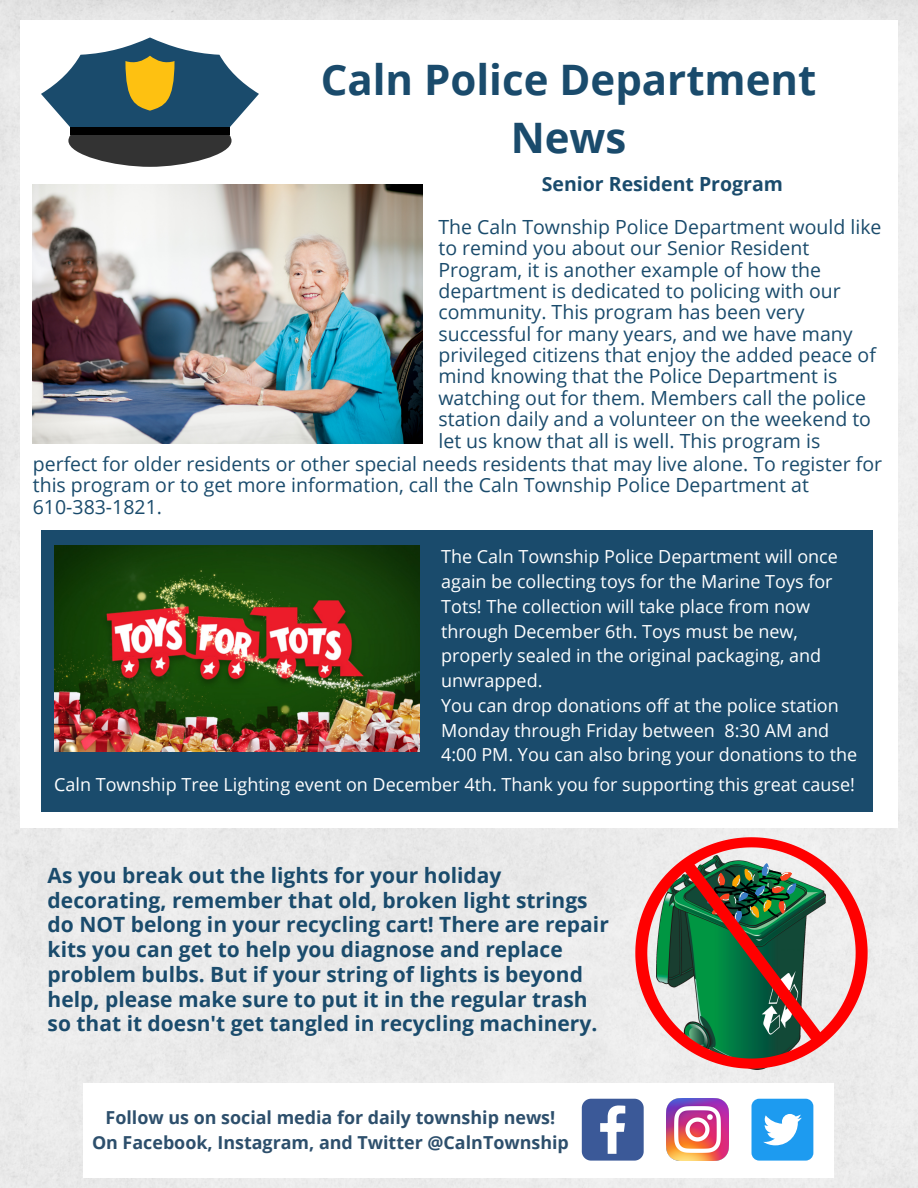
<style>
.page{position:relative;width:918px;height:1188px;background:#fff}
.page>*{position:absolute;margin:0;border:0;box-sizing:border-box;transform-origin:0 0}
.t1{font:700 42px/58.5px "Open Sans";color:#1a4b6c;text-align:center}
.t2{font:700 21px/24.8px "Open Sans";color:#1a4b6c}
.t3{font:19.5px/21.3px "Open Sans";color:#1a4b6c}
.t4{font:700 19.5px "Open Sans";color:#1a4b6c}
.t5{font:18px/24.8px "Open Sans";color:#fff}
.t6{font:700 17.85px/25px "Open Sans";color:#2d4f6c;text-align:center}
</style>
<div class="page">
<div style="left:41px;top:530px;width:831px;height:281px;background:#1a4b6c"></div>
<svg style="left:41px;top:37px;width:218px;height:90px"></svg>
<svg style="left:68px;top:135px;width:164px;height:32px"></svg>
<div style="left:71px;top:127px;width:159px;height:8px;background:#000"></div>
<img style="left:54px;top:546px;width:366px;height:206px">
<svg style="left:632px;top:829px;width:239px;height:248px;background:#e7b8b5"></svg>
<svg style="left:669px;top:846px;width:167px;height:212px;background:#6f7a62"></svg>
<svg style="left:582px;top:1099px;width:62px;height:62px"></svg>
<img style="left:667px;top:1099px;width:62px;height:62px">
<div style="left:752px;top:1099px;width:61px;height:62px;background:#1d9bf0;border-radius:8px"></div>
<svg style="left:763px;top:1114px;width:39px;height:31px"></svg>
<img style="left:33px;top:184px;width:389px;height:260px">
<h1 class="t1" style="left:321px;top:49px;width:497px">Caln Police Department<br>News</h1>
<p class="t4" style="left:542px;top:170px;width:243px">Senior Resident Program</p>
<p class="t3" style="left:438px;top:216px;width:445px">The Caln Township Police Department would like to remind you about our Senior Resident Program, it is another example of how the department is dedicated to policing with our community. This program has been very successful for many years, and we have many privileged citizens that enjoy the added peace of mind knowing that the Police Department is watching out for them. Members call the police station daily and a volunteer on the weekend to let us know that all is well. This program is</p>
<p class="t3" style="left:33px;top:453px;width:851px">perfect for older residents or other special needs residents that may live alone. To register for this program or to get more information, call the Caln Township Police Department at<br>610-383-1821.</p>
<p class="t5" style="left:441px;top:544px;width:418px">The Caln Township Police Department will once again be collecting toys for the Marine Toys for Tots! The collection will take place from now through December 6th. Toys must be new, properly sealed in the original packaging, and unwrapped.<br>You can drop donations off at the police station Monday through Friday between 8:30 AM and 4:00 PM. You can also bring your donations to the</p>
<p class="t5" style="left:54px;top:772px;width:802px">Caln Township Tree Lighting event on December 4th. Thank you for supporting this great cause!</p>
<p class="t2" style="left:48px;top:862px;width:563px">As you break out the lights for your holiday decorating, remember that old, broken light strings do NOT belong in your recycling cart! There are repair kits you can get to help you diagnose and replace problem bulbs. But if your string of lights is beyond help, please make sure to put it in the regular trash so that it doesn't get tangled in recycling machinery.</p>
<p class="t6" style="left:92px;top:1104px;width:478px">Follow us on social media for daily township news!<br>On Facebook, Instagram, and Twitter @CalnTownship</p>
</div>
